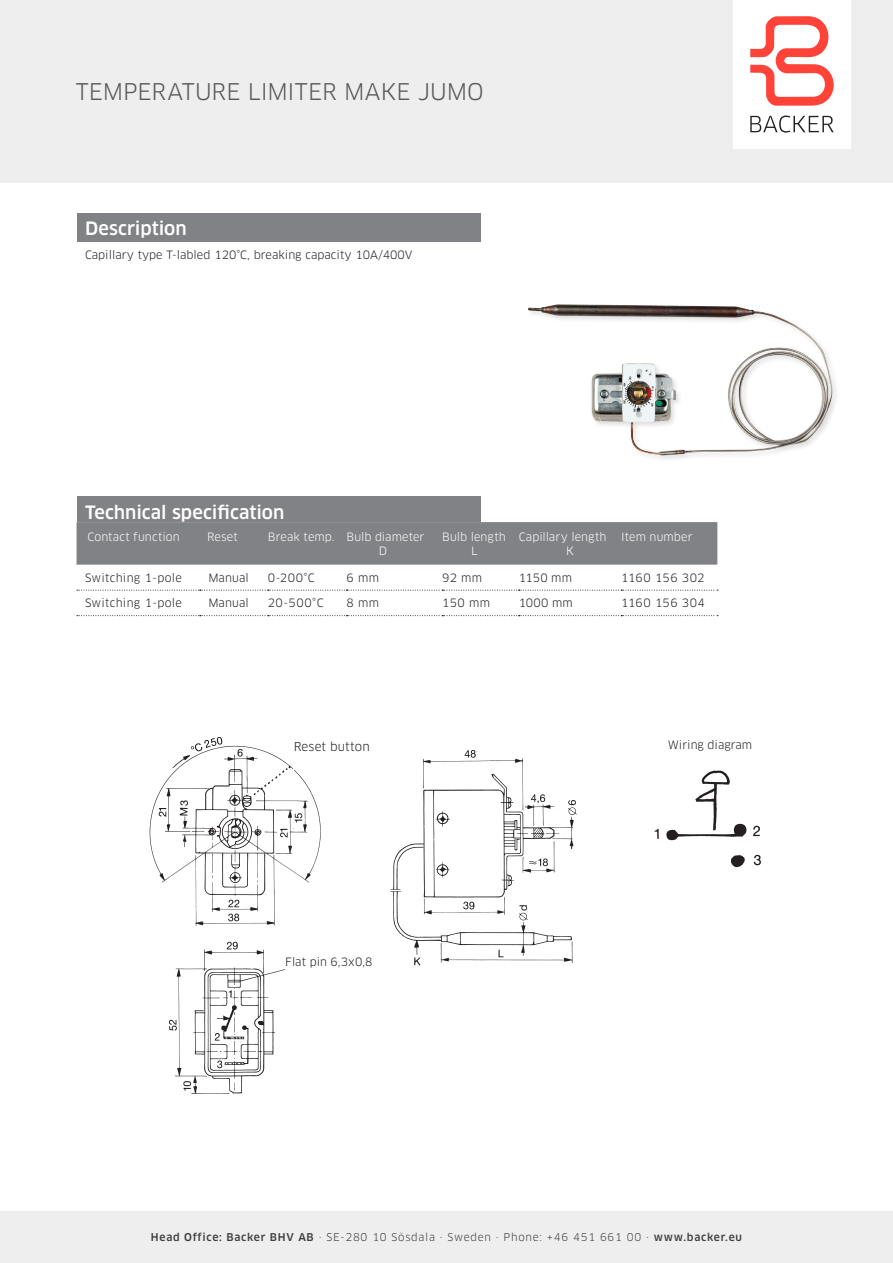
<style>
.page{position:relative;width:893px;height:1263px;background:#fff}
.page>*{position:absolute;margin:0;border:0;box-sizing:border-box;transform-origin:0 0}
.Rubrik_produkt_2017{font:22.5px "Clan Pro";letter-spacing:-.005em;color:#58595b}
.Grå_rubrik_-_vit_tex{font:500 18px "Clan Pro";color:#fff}
.tabtext_rad_1{font:12px "Clan Pro";letter-spacing:.01em;color:#231f20}
.tekn_spec_2017{font:11.25px "Clan Pro";letter-spacing:.01em;color:#231f20}
.tekn_spec_2017-2{font:11.25px "Clan Pro";letter-spacing:.005em;color:#fff}
.Bildöverskrift_2017{font:11.25px "Clan Pro";color:#231f20}
.tekn_spec_2017-3{font:11.25px "Clan Pro";letter-spacing:.035em;color:#231f20}
.t1{font:10.5px "Clan Pro";letter-spacing:.07em;color:#3e3e3f}
.s1{font-weight:500}
</style>
<div class="page">
<div style="left:0;top:0;width:893px;height:182px;background:#eeeeef"></div>
<div style="left:734px;top:0;width:117px;height:148px;background:#fff"></div>
<svg style="left:750px;top:116px;width:84px;height:17px"></svg>
<svg style="left:750px;top:16px;width:84px;height:90px"></svg>
<div style="left:0;top:1211px;width:893px;height:52px;background:#eeeeef"></div>
<div style="left:77px;top:522px;width:640px;height:43px;background:#808285"></div>
<svg style="left:77px;top:590px;width:641px;height:1px"></svg>
<svg style="left:77px;top:615px;width:641px;height:1px"></svg>
<img style="left:528px;top:304px;width:306px;height:151px">
<div style="left:77px;top:213px;width:403px;height:28px;background:#808285"></div>
<div style="left:77px;top:496px;width:403px;height:26px;background:#808285"></div>
<img style="left:149px;top:736px;width:428px;height:358px">
<img style="left:654px;top:770px;width:107px;height:98px">
<div style="left:285px;top:957px;width:112px;height:15px;background:#fff"></div>
<div style="left:294px;top:741px;width:102px;height:29px;background:#fff"></div>
<p class="Rubrik_produkt_2017" style="left:76px;top:78px;width:409px">TEMPERATURE LIMITER MAKE JUMO</p>
<p class="Grå_rubrik_-_vit_tex" style="left:85px;top:218px;width:103px">Description</p>
<p class="tekn_spec_2017" style="left:85px;top:248px;width:329px">Capillary type T-labled 120°C, breaking capacity 10A/400V</p>
<p class="Grå_rubrik_-_vit_tex" style="left:85px;top:502px;width:201px">Technical specification</p>
<p class="tekn_spec_2017-2" style="left:87px;top:530px;width:94px">Contact function</p>
<p class="tekn_spec_2017-2" style="left:207px;top:530px;width:32px">Reset</p>
<p class="tekn_spec_2017-2" style="left:268px;top:530px;width:68px">Break temp.</p>
<p class="tekn_spec_2017-2" style="left:347px;top:530px;width:79px">Bulb diameter</p>
<p class="tekn_spec_2017-2" style="left:379px;top:544px;width:10px">D</p>
<p class="tekn_spec_2017-2" style="left:442px;top:530px;width:65px">Bulb length</p>
<p class="tekn_spec_2017-2" style="left:471px;top:544px;width:8px">L</p>
<p class="tekn_spec_2017-2" style="left:519px;top:530px;width:89px">Capillary length</p>
<p class="tekn_spec_2017-2" style="left:566px;top:544px;width:9px">K</p>
<p class="tekn_spec_2017-2" style="left:621px;top:530px;width:73px">Item number</p>
<p class="tekn_spec_2017" style="left:85px;top:571px;width:98px">Switching 1-pole</p>
<p class="tekn_spec_2017" style="left:208px;top:571px;width:42px">Manual</p>
<p class="tekn_spec_2017" style="left:268px;top:571px;width:48px">0-200°C</p>
<p class="tekn_spec_2017" style="left:347px;top:571px;width:34px">6 mm</p>
<p class="tekn_spec_2017" style="left:442px;top:571px;width:41px">92 mm</p>
<p class="tekn_spec_2017" style="left:519px;top:571px;width:55px">1150 mm</p>
<p class="tekn_spec_2017" style="left:621px;top:571px;width:85px">1160 156 302</p>
<p class="tekn_spec_2017" style="left:85px;top:596px;width:98px">Switching 1-pole</p>
<p class="tekn_spec_2017" style="left:208px;top:596px;width:42px">Manual</p>
<p class="tekn_spec_2017" style="left:268px;top:596px;width:57px">20-500°C</p>
<p class="tekn_spec_2017" style="left:347px;top:596px;width:34px">8 mm</p>
<p class="tekn_spec_2017" style="left:442px;top:596px;width:49px">150 mm</p>
<p class="tekn_spec_2017" style="left:519px;top:596px;width:56px">1000 mm</p>
<p class="tekn_spec_2017-3" style="left:621px;top:596px;width:85px">1160 156 304</p>
<p class="tabtext_rad_1" style="left:294px;top:739px;width:78px">Reset button</p>
<p class="tekn_spec_2017" style="left:285px;top:955px;width:89px">Flat pin 6,3x0,8</p>
<p class="Bildöverskrift_2017" style="left:668px;top:738px;width:86px">Wiring diagram</p>
<p class="t1" style="left:151px;top:1230px;width:593px"><span class="s1">Head Office: Backer BHV AB</span> · SE-280 10 Sösdala · Sweden · Phone: +46 451 661 00 · <span class="s1">www.backer.eu</span></p>
</div>
